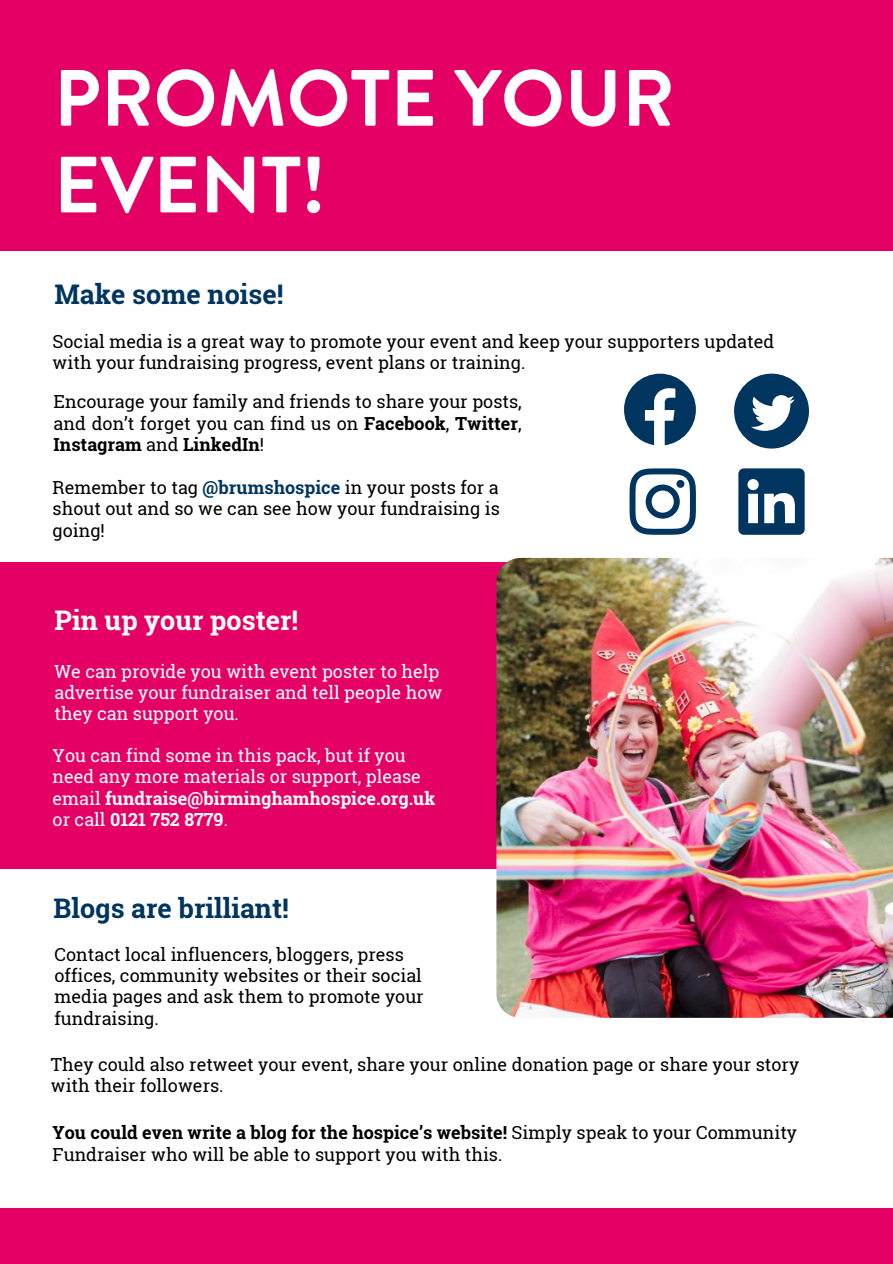
<style>
.page{position:relative;width:893px;height:1264px;background:#fff}
.page>*{position:absolute;margin:0;border:0;box-sizing:border-box;transform-origin:0 0}
.t1{font:700 79.5px/86.7px "Brandon Grotesque";color:#fff}
.t2{font:700 27px "Roboto Slab";color:#00355f}
.t3{font:700 27px "Roboto Slab";color:#fff}
.t4{font:18px/21.3px "Roboto Slab";color:#000}
.t5{font:18px/21.3px "Roboto Slab";color:#fff}
.s1{font-weight:700}
.s2{font-weight:700;color:#00355f}
</style>
<div class="page">
<div style="left:0;top:0;width:892px;height:1263px;background:#e50065"></div>
<div style="left:0;top:868px;width:892px;height:339px;background:#fff"></div>
<div style="left:0;top:251px;width:892px;height:311px;background:#fff"></div>
<svg style="left:624px;top:373px;width:72px;height:72px"></svg>
<svg style="left:734px;top:373px;width:74px;height:75px"></svg>
<svg style="left:629px;top:468px;width:67px;height:67px"></svg>
<div style="left:676px;top:480px;width:8px;height:8px;background:#00355f;border-radius:50%"></div>
<svg style="left:738px;top:468px;width:66px;height:67px"></svg>
<img style="left:496px;top:558px;width:396px;height:459px">
<h1 class="t1" style="left:54px;top:56px;width:622px">PROMOTE YOUR<br>EVENT!</h1>
<h2 class="t2" style="left:54px;top:276px;width:230px">Make some noise!</h2>
<p class="t4" style="left:53px;top:330px;width:723px">Social media is a great way to promote your event and keep your supporters updated with your fundraising progress, event plans or training.</p>
<p class="t4" style="left:54px;top:391px;width:469px;text-align:justify">Encourage your family and friends to share your posts, and don’t forget you can find us on <span class="s1">Facebook</span>, <span class="s1">Twitter</span>, <span class="s1">Instagram</span> and <span class="s1">LinkedIn</span>!</p>
<p class="t4" style="left:53px;top:476px;width:449px;text-align:justify">Remember to tag <span class="s2">@brumshospice</span> in your posts for a shout out and so we can see how your fundraising is going!</p>
<h2 class="t3" style="left:54px;top:601px;width:245px">Pin up your poster!</h2>
<p class="t5" style="left:54px;top:660px;width:389px">We can provide you with event poster to help advertise your fundraiser and tell people how they can support you.</p>
<p class="t5" style="left:53px;top:744px;width:384px">You can find some in this pack, but if you need any more materials or support, please email <span class="s1">fundraise@birminghamhospice.org.uk </span>or call <span class="s1">0121 752 8779</span>.</p>
<h2 class="t2" style="left:54px;top:889px;width:237px">Blogs are brilliant!</h2>
<p class="t4" style="left:54px;top:943px;width:371px">Contact local influencers, bloggers, press offices, community websites or their social media pages and ask them to promote your fundraising.</p>
<p class="t4" style="left:51px;top:1053px;width:750px">They could also retweet your event, share your online donation page or share your story with their followers.</p>
<p class="t4" style="left:53px;top:1121px;width:746px"><span class="s1">You could even write a blog for the hospice’s website!</span> Simply speak to your Community<br>Fundraiser who will be able to support you with this.</p>
</div>
